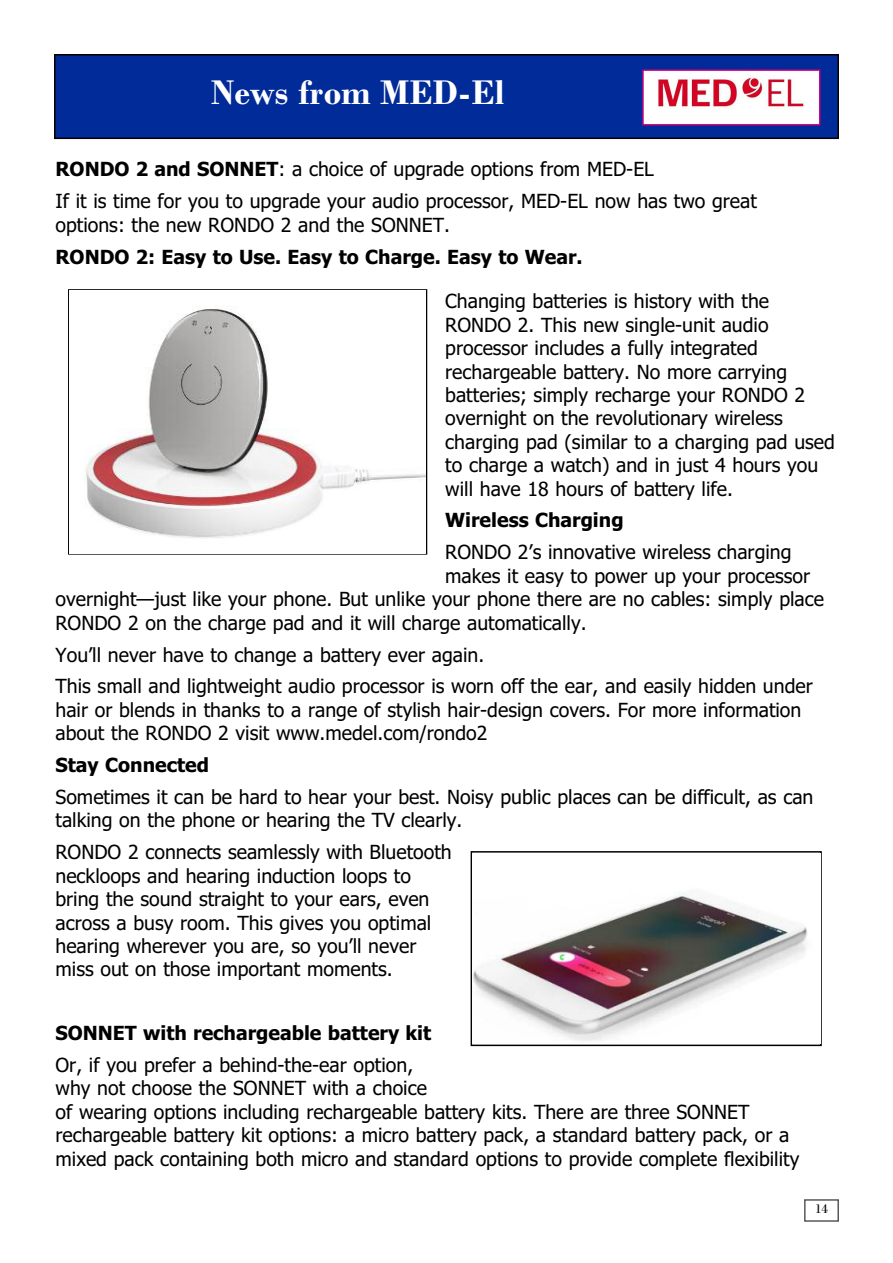
<style>
.page{position:relative;width:893px;height:1263px;background:#fff}
.page>*{position:absolute;margin:0;border:0;box-sizing:border-box;transform-origin:0 0}
.t1{font:700 36px "Bodoni";color:#fff}
.t2{font:19.5px/23.4px "Tahoma";color:#000}
.t3{font:700 19.5px "Tahoma";color:#000}
.t4{font:13.5px "Bodoni";color:#000}
.s1{font-weight:700}
</style>
<div class="page">
<div style="left:804px;top:1199px;width:35px;height:23px;border:2px solid #595959"></div>
<div style="left:55px;top:55px;width:783px;height:83px;background:#002b98"></div>
<div style="left:54px;top:54px;width:785px;height:85px;border:2px solid #000"></div>
<img style="left:645px;top:72px;width:172px;height:51px">
<div style="left:642px;top:69px;width:178px;height:57px;border:2px solid #c40083"></div>
<div style="left:68px;top:289px;width:359px;height:266px;border:2px solid #000"></div>
<img style="left:70px;top:291px;width:356px;height:262px">
<div style="left:471px;top:851px;width:351px;height:195px;border:2px solid #000"></div>
<img style="left:472px;top:853px;width:348px;height:191px">
<h1 class="t1" style="left:211px;top:70px;width:295px">News from MED-El</h1>
<p class="t2" style="left:55px;top:154px;width:703px;line-height:32px"><span class="s1">RONDO 2 and SONNET</span>: a choice of upgrade options from MED-EL<br>If it is time for you to upgrade your audio processor, MED-EL now has two great</p>
<p class="t2" style="left:56px;top:213px;width:396px">options: the new RONDO 2 and the SONNET.</p>
<p class="t3" style="left:55px;top:246px;width:529px">RONDO 2: Easy to Use. Easy to Charge. Easy to Wear.</p>
<p class="t2" style="left:445px;top:290px;width:391px">Changing batteries is history with the RONDO 2. This new single-unit audio processor includes a fully integrated rechargeable battery. No more carrying batteries; simply recharge your RONDO 2 overnight on the revolutionary wireless charging pad (similar to a charging pad used to charge a watch) and in just 4 hours you will have 18 hours of battery life.</p>
<p class="t3" style="left:445px;top:509px;width:180px">Wireless Charging</p>
<p class="t2" style="left:445px;top:541px;width:348px">RONDO 2’s innovative wireless charging</p>
<p class="t2" style="left:445px;top:564px;width:366px">makes it easy to power up your processor</p>
<p class="t2" style="left:56px;top:588px;width:770px">overnight—just like your phone. But unlike your phone there are no cables: simply place</p>
<p class="t2" style="left:56px;top:611px;width:533px">RONDO 2 on the charge pad and it will charge automatically.</p>
<p class="t2" style="left:56px;top:639px;width:759px;line-height:32px">You’ll never have to change a battery ever again.<br>This small and lightweight audio processor is worn off the ear, and easily hidden under</p>
<p class="t2" style="left:56px;top:698px;width:747px">hair or blends in thanks to a range of stylish hair-design covers. For more information about the RONDO 2 visit www.medel.com/rondo2</p>
<p class="t3" style="left:56px;top:754px;width:155px">Stay Connected</p>
<p class="t2" style="left:56px;top:786px;width:759px">Sometimes it can be hard to hear your best. Noisy public places can be difficult, as can talking on the phone or hearing the TV clearly.</p>
<p class="t2" style="left:56px;top:841px;width:398px">RONDO 2 connects seamlessly with Bluetooth neckloops and hearing induction loops to bring the sound straight to your ears, even across a busy room. This gives you optimal hearing wherever you are, so you’ll never miss out on those important moments.</p>
<p class="t3" style="left:56px;top:1022px;width:377px">SONNET with rechargeable battery kit</p>
<p class="t2" style="left:56px;top:1054px;width:745px">Or, if you prefer a behind-the-ear option,<br>why not choose the SONNET with a choice<br>of wearing options including rechargeable battery kits. There are three SONNET rechargeable battery kit options: a micro battery pack, a standard battery pack, or a mixed pack containing both micro and standard options to provide complete flexibility</p>
<p class="t4" style="left:815px;top:1201px;width:15px">14</p>
</div>
